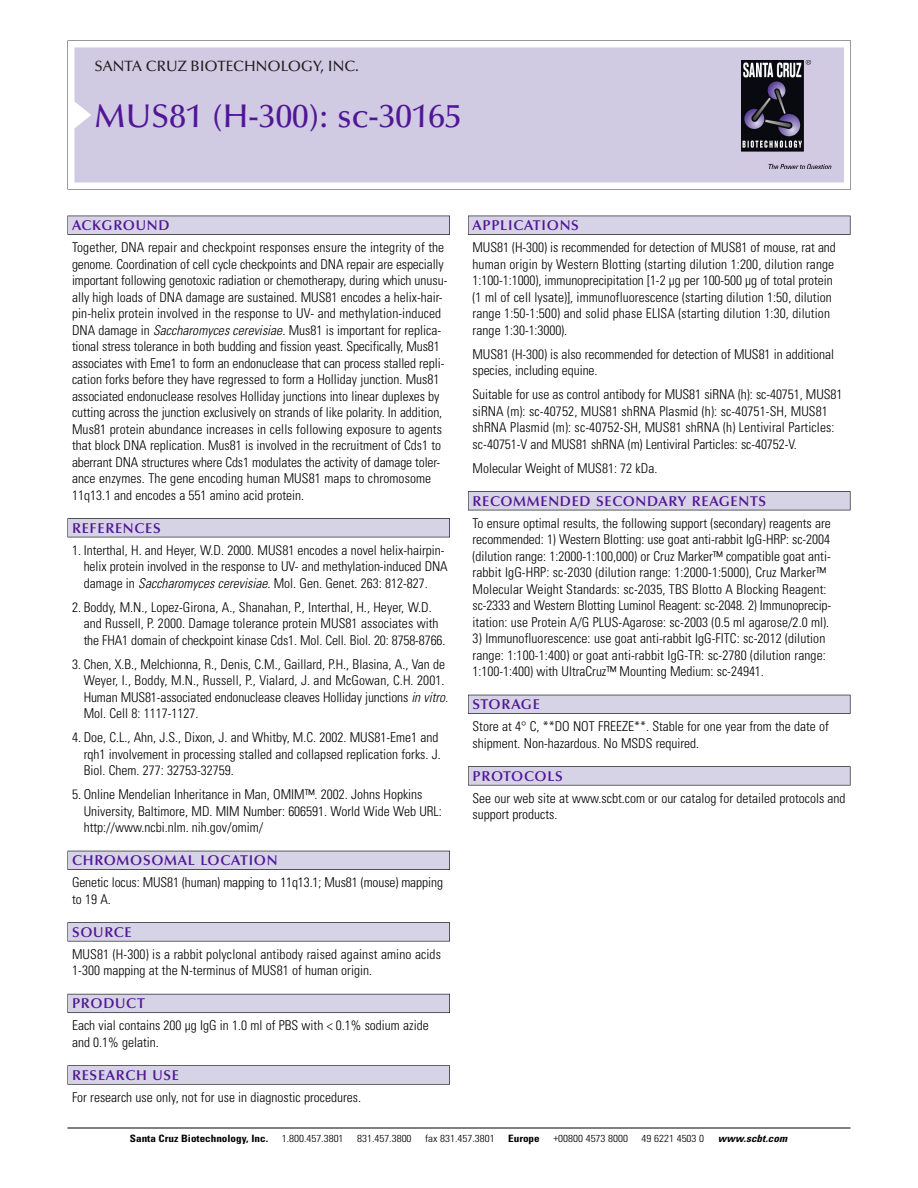
<style>
.page{position:relative;width:918px;height:1188px;background:#fff}
.page>*{position:absolute;margin:0;border:0;box-sizing:border-box;transform-origin:0 0}
.t1{font:500 33px "Optima";color:#511695}
.t2{font:500 15px "Optima";color:#231f20}
.t3{font:600 14.25px "Optima";letter-spacing:.05em;color:#511695}
.t4{font:300 condensed 13.5px/16.5px "Univers";color:#000}
.t5{font:300 condensed 10.2px "Univers";color:#000;scale:1.1 1}
.t6{font:700 condensed 10.2px "Univers";color:#000;scale:1.1 1}
.t7{font:italic 700 condensed 10.2px "Univers";letter-spacing:.005em;color:#000;scale:1.1 1}
.s1{font-style:italic}
</style>
<div class="page">
<svg style="left:68px;top:40px;width:783px;height:149px"></svg>
<div style="left:74px;top:47px;width:770px;height:135px;background:#d1cae3"></div>
<img style="left:741px;top:60px;width:90px;height:108px">
<div style="left:68px;top:216px;width:382px;height:19px;background:#525155"></div>
<div style="left:68px;top:216px;width:381px;height:18px;background:#d7d3e7"></div>
<div style="left:68px;top:518px;width:382px;height:19px;background:#525155"></div>
<div style="left:68px;top:519px;width:381px;height:18px;background:#d7d3e7"></div>
<div style="left:68px;top:851px;width:382px;height:19px;background:#525158"></div>
<div style="left:68px;top:851px;width:381px;height:18px;background:#d7d3e7"></div>
<div style="left:68px;top:922px;width:382px;height:19px;background:#575759"></div>
<div style="left:68px;top:923px;width:381px;height:18px;background:#d7d3e7"></div>
<div style="left:68px;top:994px;width:382px;height:19px;background:#5b5a62"></div>
<div style="left:68px;top:994px;width:381px;height:18px;background:#d7d3e7"></div>
<div style="left:68px;top:1065px;width:382px;height:20px;background:#626263"></div>
<div style="left:68px;top:1066px;width:381px;height:18px;background:#d7d3e7"></div>
<div style="left:468px;top:216px;width:382px;height:19px;background:#525155"></div>
<div style="left:468px;top:216px;width:382px;height:18px;background:#d7d3e7"></div>
<div style="left:468px;top:491px;width:382px;height:19px;background:#525155"></div>
<div style="left:468px;top:492px;width:382px;height:18px;background:#d7d3e7"></div>
<div style="left:468px;top:695px;width:382px;height:19px;background:#525158"></div>
<div style="left:468px;top:695px;width:382px;height:18px;background:#d7d3e7"></div>
<div style="left:468px;top:766px;width:382px;height:19px;background:#575759"></div>
<div style="left:468px;top:767px;width:382px;height:18px;background:#d7d3e7"></div>
<hr style="left:68px;top:1128px;width:782px;height:1px;background:#000">
<p class="t2" style="left:94px;top:61px;width:266px">SANTA CRUZ BIOTECHNOLOGY, INC.</p>
<h1 class="t1" style="left:94px;top:103px;width:369px">MUS81 (H-300): sc-30165</h1>
<p class="t3" style="left:72px;top:219px;width:99px">ACKGROUND</p>
<p class="t4" style="left:72px;top:240px;width:377px">Together, DNA repair and checkpoint responses ensure the integrity of the genome. Coordination of cell cycle checkpoints and DNA repair are especially important following genotoxic radiation or chemotherapy, during which unusu&shy;ally high loads of DNA damage are sustained. MUS81 encodes a helix-hair&shy;pin-helix protein involved in the response to UV- and methylation-induced DNA damage in <span class="s1">Saccharomyces cerevisiae.</span> Mus81 is important for replica&shy;tional stress tolerance in both budding and fission yeast. Specifically, Mus81 associates with Eme1 to form an endonuclease that can process stalled repli&shy;cation forks before they have regressed to form a Holliday junction. Mus81 associated endonuclease resolves Holliday junctions into linear duplexes by cutting across the junction exclusively on strands of like polarity. In addition, Mus81 protein abundance increases in cells following exposure to agents that block DNA replication. Mus81 is involved in the recruitment of Cds1 to aberrant DNA structures where Cds1 modulates the activity of damage toler&shy;ance enzymes. The gene encoding human MUS81 maps to chromosome 11q13.1 and encodes a 551 amino acid protein.</p>
<p class="t3" style="left:72px;top:522px;width:90px">REFERENCES</p>
<p class="t4" style="left:84px;top:543px;width:366px;text-indent:-12px">1. Interthal, H. and Heyer, W.D. 2000. MUS81 encodes a novel helix-hairpin&shy;helix protein involved in the response to UV- and methylation-induced DNA damage in <span class="s1">Saccharomyces cerevisiae.</span> Mol. Gen. Genet. 263: 812-827.</p>
<p class="t4" style="left:84px;top:600px;width:363px;text-indent:-12px">2. Boddy, M.N., Lopez-Girona, A., Shanahan, P., Interthal, H., Heyer, W.D. and Russell, P. 2000. Damage tolerance protein MUS81 associates with the FHA1 domain of checkpoint kinase Cds1. Mol. Cell. Biol. 20: 8758-8766.</p>
<p class="t4" style="left:84px;top:657px;width:366px;text-indent:-12px">3. Chen, X.B., Melchionna, R., Denis, C.M., Gaillard, P.H., Blasina, A., Van de Weyer, I., Boddy, M.N., Russell, P., Vialard, J. and McGowan, C.H. 2001.<br>Human MUS81-associated endonuclease cleaves Holliday junctions <span class="s1">in vitro.<br></span>Mol. Cell 8: 1117-1127.</p>
<p class="t4" style="left:84px;top:730px;width:359px;text-indent:-12px">4. Doe, C.L., Ahn, J.S., Dixon, J. and Whitby, M.C. 2002. MUS81-Eme1 and rqh1 involvement in processing stalled and collapsed replication forks. J.<br>Biol. Chem. 277: 32753-32759.</p>
<p class="t4" style="left:84px;top:787px;width:360px;text-indent:-12px">5. Online Mendelian Inheritance in Man, OMIM™. 2002. Johns Hopkins<br>University, Baltimore, MD. MIM Number: 606591. World Wide Web URL: http://www.ncbi.nlm. nih.gov/omim/</p>
<p class="t3" style="left:72px;top:855px;width:207px">CHROMOSOMAL LOCATION</p>
<p class="t4" style="left:72px;top:875px;width:372px">Genetic locus: MUS81 (human) mapping to 11q13.1; Mus81 (mouse) mapping to 19 A.</p>
<p class="t3" style="left:72px;top:926px;width:61px">SOURCE</p>
<p class="t4" style="left:72px;top:947px;width:370px">MUS81 (H-300) is a rabbit polyclonal antibody raised against amino acids<br>1-300 mapping at the N-terminus of MUS81 of human origin.</p>
<p class="t3" style="left:72px;top:998px;width:74px">PRODUCT</p>
<p class="t4" style="left:72px;top:1018px;width:358px">Each vial contains 200 µg IgG in 1.0 ml of PBS with &lt; 0.1% sodium azide and 0.1% gelatin.</p>
<p class="t3" style="left:72px;top:1069px;width:109px">RESEARCH USE</p>
<p class="t4" style="left:72px;top:1090px;width:290px">For research use only, not for use in diagnostic procedures.</p>
<p class="t3" style="left:473px;top:219px;width:108px">APPLICATIONS</p>
<p class="t4" style="left:473px;top:240px;width:365px">MUS81 (H-300) is recommended for detection of MUS81 of mouse, rat and human origin by Western Blotting (starting dilution 1:200, dilution range 1:100-1:1000), immunoprecipitation [1-2 µg per 100-500 µg of total protein (1 ml of cell lysate)], immunofluorescence (starting dilution 1:50, dilution range 1:50-1:500) and solid phase ELISA (starting dilution 1:30, dilution range 1:30-1:3000).</p>
<p class="t4" style="left:473px;top:347px;width:363px">MUS81 (H-300) is also recommended for detection of MUS81 in additional species, including equine.</p>
<p class="t4" style="left:473px;top:387px;width:371px">Suitable for use as control antibody for MUS81 siRNA (h): sc-40751, MUS81 siRNA (m): sc-40752, MUS81 shRNA Plasmid (h): sc-40751-SH, MUS81 shRNA Plasmid (m): sc-40752-SH, MUS81 shRNA (h) Lentiviral Particles: sc-40751-V and MUS81 shRNA (m) Lentiviral Particles: sc-40752-V.</p>
<p class="t4" style="left:473px;top:461px;width:186px">Molecular Weight of MUS81: 72 kDa.</p>
<p class="t3" style="left:473px;top:495px;width:295px">RECOMMENDED SECONDARY REAGENTS</p>
<p class="t4" style="left:473px;top:516px;width:360px">To ensure optimal results, the following support (secondary) reagents are recommended: 1) Western Blotting: use goat anti-rabbit IgG-HRP: sc-2004 (dilution range: 1:2000-1:100,000) or Cruz Marker™ compatible goat anti&shy;rabbit IgG-HRP: sc-2030 (dilution range: 1:2000-1:5000), Cruz Marker™ Molecular Weight Standards: sc-2035, TBS Blotto A Blocking Reagent: sc-2333 and Western Blotting Luminol Reagent: sc-2048. 2) Immunoprecip&shy;itation: use Protein A/G PLUS-Agarose: sc-2003 (0.5 ml agarose/2.0 ml).</p>
<p class="t4" style="left:473px;top:631px;width:355px;text-align:justify">3) Immunofluorescence: use goat anti-rabbit IgG-FITC: sc-2012 (dilution range: 1:100-1:400) or goat anti-rabbit IgG-TR: sc-2780 (dilution range:<br>1:100-1:400) with UltraCruz™ Mounting Medium: sc-24941.</p>
<p class="t3" style="left:473px;top:699px;width:69px">STORAGE</p>
<p class="t4" style="left:473px;top:719px;width:358px">Store at 4° C, **DO NOT FREEZE**. Stable for one year from the date of shipment. Non-hazardous. No MSDS required.</p>
<p class="t3" style="left:473px;top:770px;width:92px">PROTOCOLS</p>
<p class="t4" style="left:473px;top:791px;width:375px">See our web site at www.scbt.com or our catalog for detailed protocols and support products.</p>
<p class="t6" style="left:130px;top:1135px;width:127px">Santa Cruz Biotechnology, Inc.</p>
<p class="t5" style="left:282px;top:1135px;width:58px">1.800.457.3801</p>
<p class="t5" style="left:357px;top:1135px;width:51px">831.457.3800</p>
<p class="t5" style="left:425px;top:1135px;width:65px">fax 831.457.3801</p>
<p class="t6" style="left:508px;top:1135px;width:30px">Europe</p>
<p class="t5" style="left:553px;top:1135px;width:69px">+00800 4573 8000</p>
<p class="t5" style="left:642px;top:1135px;width:58px">49 6221 4503 0</p>
<p class="t7" style="left:718px;top:1135px;width:64px">www.scbt.com</p>
</div>
